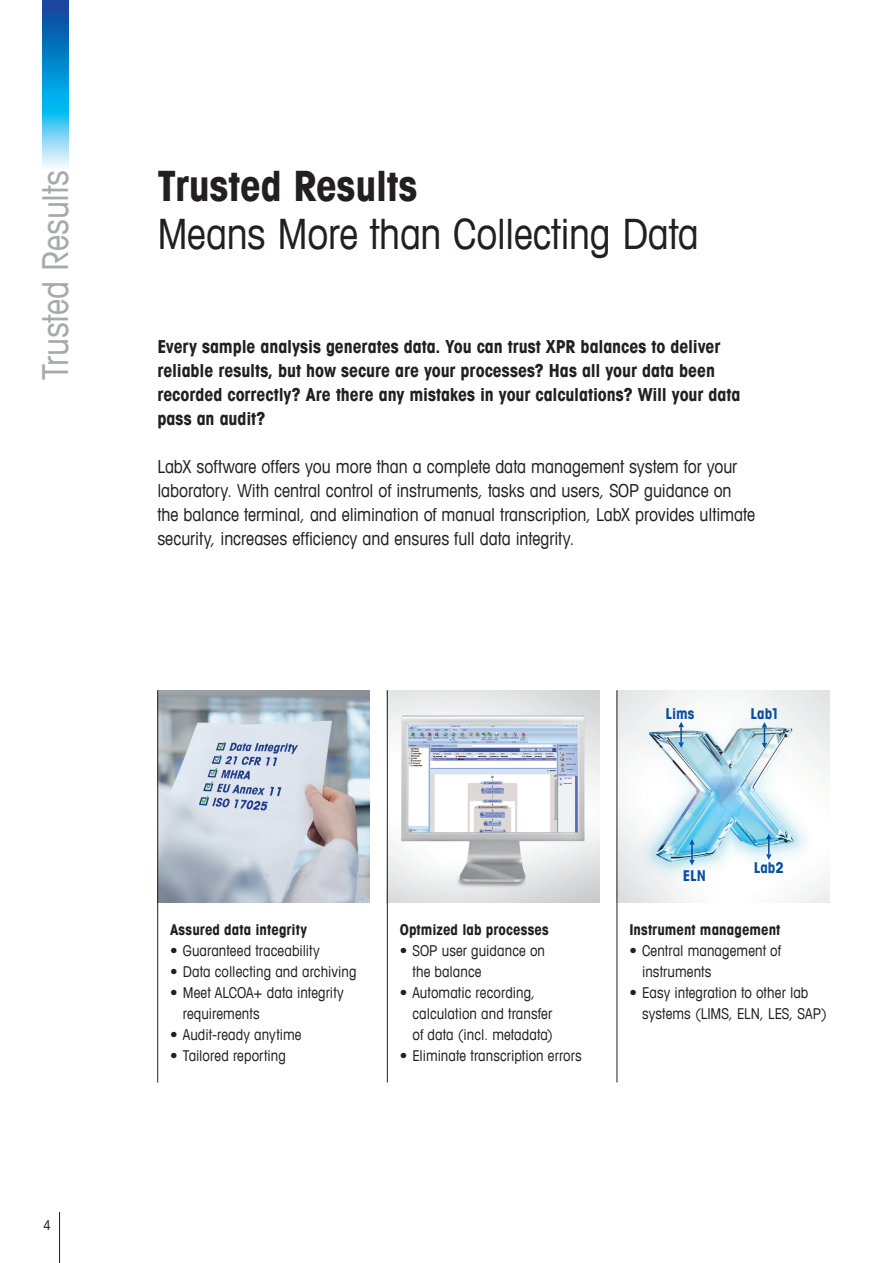
<style>
.page{position:relative;width:893px;height:1263px;background:#fff}
.page>*{position:absolute;margin:0;border:0;box-sizing:border-box;transform-origin:0 0}
._2_Title_Book_28_32{font:condensed 42px "Avant Garde Com";letter-spacing:-.005em;color:#231f20}
._1_Title_Bold_28_32{font:700 condensed 42px "Avant Garde Com";letter-spacing:-.005em;color:#231f20}
.Vertical_Text_24_36{font:condensed 36px "Avant Garde Com";letter-spacing:-.01em;color:#a8a9ad}
._02_Lead_12_16_Runni{font:condensed 18px/24px "Avant Garde Com";letter-spacing:-.005em;color:#231f20}
._02_Lead_12_16_Runni-2{font:700 condensed 18px/24px "Avant Garde Com";letter-spacing:-.005em;color:#231f20}
.t1{font:condensed 15px/21px "Avant Garde Com";letter-spacing:.005em;color:#231f20}
._12_Running_Text_10{font:700 condensed 15px "Avant Garde Com";letter-spacing:.005em;color:#231f20}
.t2{font:700 condensed 15px "Avant Garde Com";letter-spacing:-.005em;color:#0a4fa2}
.t3{font:condensed 13.5px "Avant Garde Com";color:#231f20}
</style>
<div class="page">
<img style="left:43px;top:0;width:25px;height:167px">
<hr style="left:59px;top:1212px;width:1px;height:51px;background:#231f20">
<img style="left:158px;top:690px;width:212px;height:213px">
<img style="left:388px;top:690px;width:212px;height:213px">
<img style="left:618px;top:690px;width:211px;height:213px">
<svg style="left:677px;top:722px;width:8px;height:26px"></svg>
<svg style="left:688px;top:839px;width:8px;height:26px"></svg>
<svg style="left:760px;top:722px;width:8px;height:26px"></svg>
<svg style="left:765px;top:834px;width:8px;height:26px"></svg>
<hr style="left:387px;top:690px;width:1px;height:392px;background:#231f20">
<hr style="left:157px;top:690px;width:1px;height:392px;background:#231f20">
<hr style="left:617px;top:690px;width:1px;height:392px;background:#231f20">
<p class="Vertical_Text_24_36" style="left:33px;top:379px;width:211px;rotate:-90deg">Trusted Results</p>
<p class="t3" style="left:44px;top:1217px;width:9px">4</p>
<p class="_1_Title_Bold_28_32" style="left:157px;top:158px;width:262px">Trusted Results</p>
<p class="_2_Title_Book_28_32" style="left:157px;top:207px;width:543px">Means More than Collecting Data</p>
<p class="_02_Lead_12_16_Runni-2" style="left:157px;top:334px;width:585px">Every sample analysis generates data. You can trust XPR balances to deliver reliable results, but how secure are your processes? Has all your data been recorded correctly? Are there any mistakes in your calculations? Will your data pass an audit?</p>
<p class="_02_Lead_12_16_Runni" style="left:157px;top:454px;width:599px">LabX software offers you more than a complete data management system for your laboratory. With central control of instruments, tasks and users, SOP guidance on the balance terminal, and elimination of manual transcription, LabX provides ultimate security, increases efficiency and ensures full data integrity.</p>
<p class="t2" style="left:665px;top:704px;width:31px">Lims</p>
<p class="t2" style="left:750px;top:704px;width:30px">Lab1</p>
<p class="_12_Running_Text_10" style="left:170px;top:920px;width:138px">Assured data integrity</p>
<p class="t1" style="left:170px;top:940px;width:151px">• Guaranteed traceability</p>
<p class="t1" style="left:170px;top:961px;width:188px">• Data collecting and archiving</p>
<p class="t1" style="left:183px;top:982px;width:163px;text-indent:-13px">• Meet ALCOA+ data integrity requirements</p>
<p class="t1" style="left:170px;top:1024px;width:133px">• Audit-ready anytime</p>
<p class="t1" style="left:170px;top:1045px;width:117px">• Tailored reporting</p>
<p class="_12_Running_Text_10" style="left:400px;top:920px;width:151px">Optmized lab processes</p>
<p class="t1" style="left:412px;top:940px;width:134px;text-indent:-13px">• SOP user guidance on the balance</p>
<p class="t1" style="left:412px;top:982px;width:142px;text-indent:-13px">• Automatic recording, calculation and transfer of data (incl. metadata)</p>
<p class="t1" style="left:400px;top:1045px;width:184px">• Eliminate transcription errors</p>
<p class="t2" style="left:683px;top:866px;width:25px">ELN</p>
<p class="t2" style="left:754px;top:858px;width:31px">Lab2</p>
<p class="_12_Running_Text_10" style="left:629px;top:920px;width:153px">Instrument management</p>
<p class="t1" style="left:642px;top:940px;width:141px;text-indent:-13px">• Central management of instruments</p>
<p class="t1" style="left:642px;top:982px;width:186px;text-indent:-13px">• Easy integration to other lab systems (LIMS, ELN, LES, SAP)</p>
</div>
